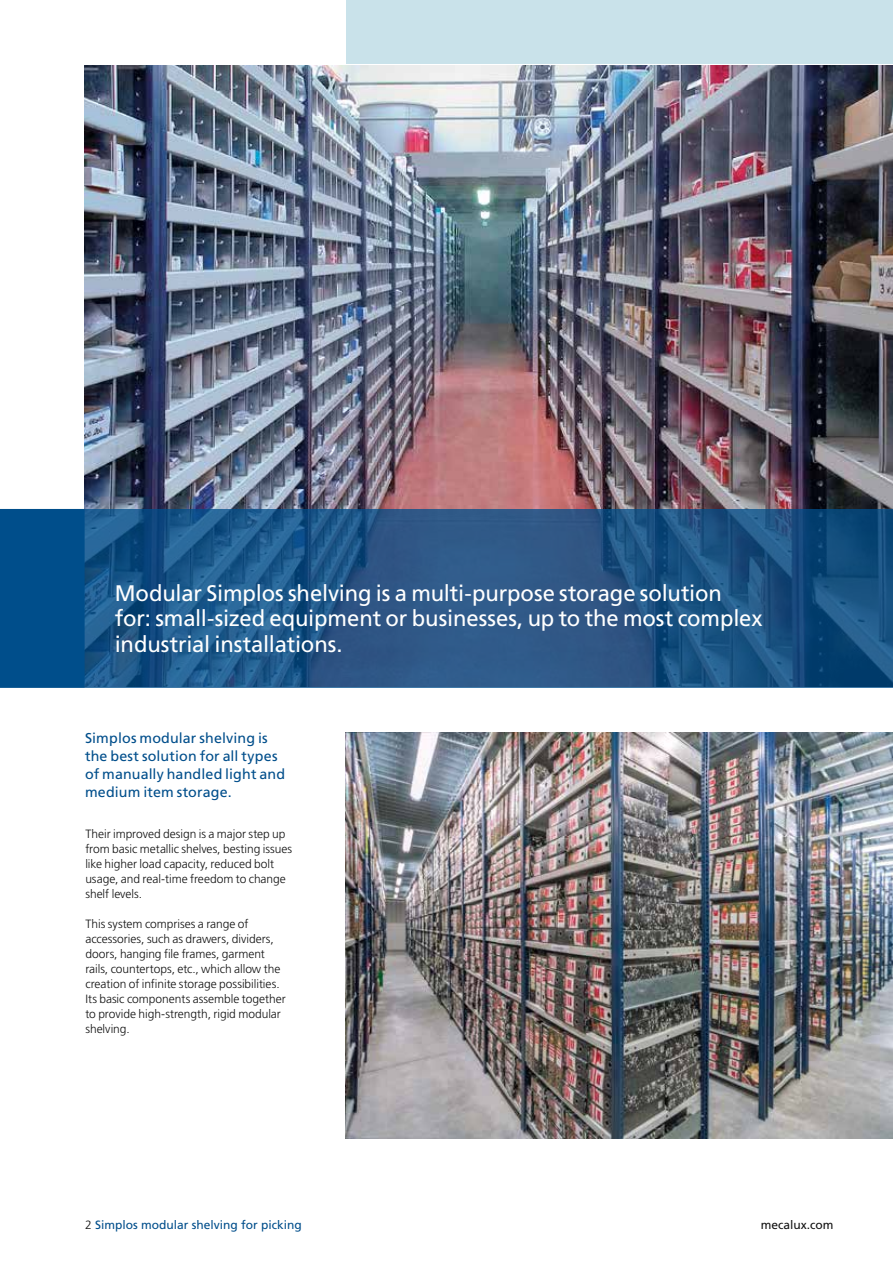
<style>
.page{position:relative;width:893px;height:1263px;background:#fff}
.page>*{position:absolute;margin:0;border:0;box-sizing:border-box;transform-origin:0 0}
.t1{font:22.5px/25.5px "Frutiger LT Std";letter-spacing:-.005em;color:#fff}
.t2{font:14.25px/18px "Frutiger LT Std";letter-spacing:.01em;color:#004e8b}
.t3{font:300 12px/15px "Frutiger LT Std";letter-spacing:-.005em;color:#121212}
.t4{font:12px "Frutiger LT Std";color:#004e8b}
.t5{font:12px "Frutiger LT Std";color:#121212}
.s1{font-weight:300;color:#121212}
</style>
<div class="page">
<img style="left:85px;top:66px;width:807px;height:443px">
<svg style="left:85px;top:509px;width:807px;height:178px;background:#215585"></svg>
<div style="left:0;top:509px;width:85px;height:178px;background:#004e8b"></div>
<img style="left:346px;top:733px;width:547px;height:405px">
<div style="left:347px;top:0;width:546px;height:64px;background:#c9e2ea"></div>
<h1 class="t1" style="left:115px;top:580px;width:649px">Modular Simplos shelving is a multi-purpose storage solution for: small-sized equipment or businesses, up to the most complex industrial installations.</h1>
<p class="t2" style="left:85px;top:729px;width:202px">Simplos modular shelving is the best solution for all types of manually handled light and medium item storage.</p>
<p class="t3" style="left:85px;top:827px;width:208px">Their improved design is a major step up from basic metallic shelves, besting issues like higher load capacity, reduced bolt usage, and real-time freedom to change shelf levels.</p>
<p class="t3" style="left:85px;top:917px;width:202px">This system comprises a range of accessories, such as drawers, dividers, doors, hanging file frames, garment rails, countertops, etc., which allow the creation of infinite storage possibilities.<br>Its basic components assemble together to provide high-strength, rigid modular shelving.</p>
<p class="t4" style="left:85px;top:1218px;width:218px"><span class="s1">2</span> Simplos modular shelving for picking</p>
<p class="t5" style="left:761px;top:1218px;width:74px">mecalux.com</p>
</div>
